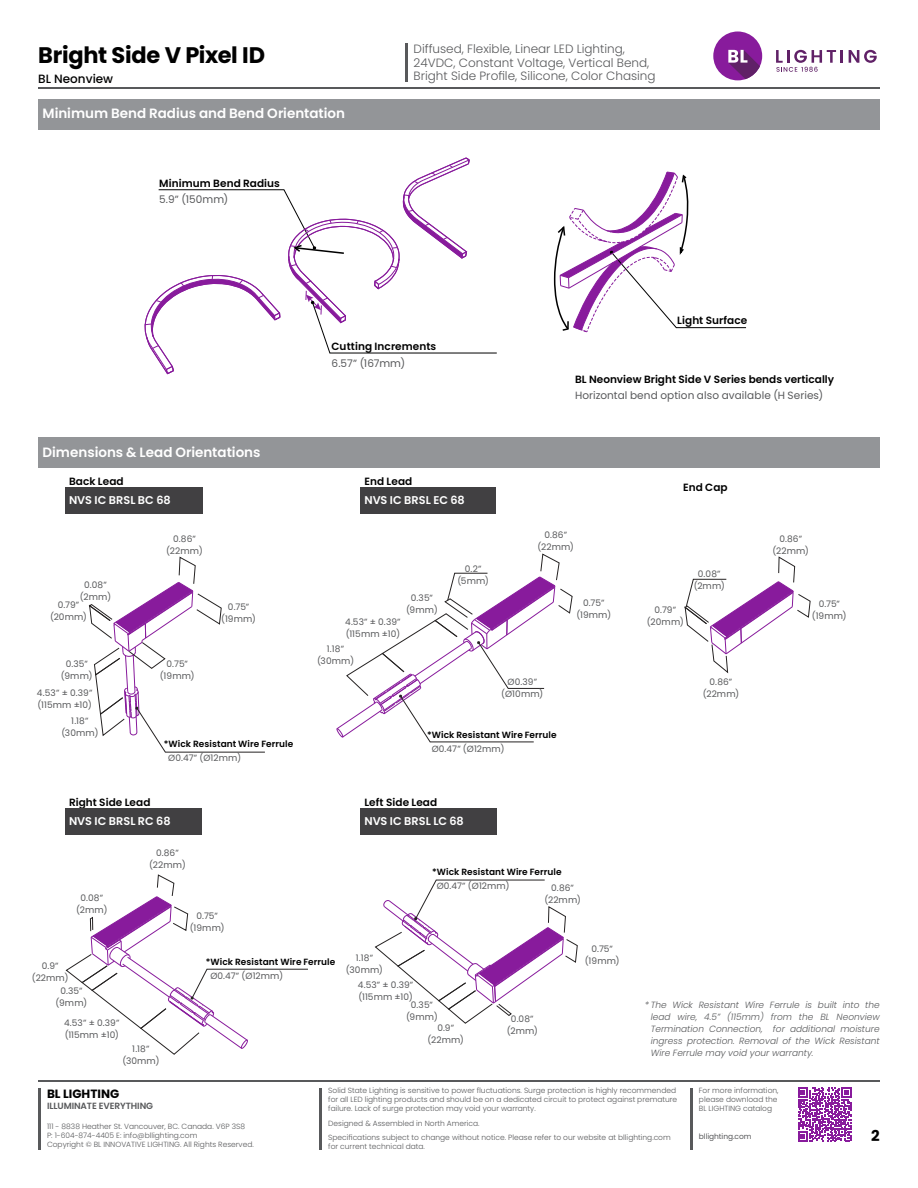
<style>
.page{position:relative;width:918px;height:1188px;background:#fff}
.page>*{position:absolute;margin:0;border:0;box-sizing:border-box;transform-origin:0 0}
.t1{font:700 22.5px "Poppins";letter-spacing:-.015em;color:#000}
.t2{font:700 15px "Poppins";color:#000}
.t3{font:600 13.5px "Poppins";color:#fff}
.t4{font:300 12px/13.5px "Poppins";color:#58595b}
.t5{font:700 12px "Poppins";color:#000}
.t6{font:500 12px "Poppins";color:#000}
.t7{font:600 11.25px "Poppins";color:#fff}
.t8{font:600 10.5px "Poppins";letter-spacing:.005em;color:#000}
.t9{font:10.5px "Poppins";letter-spacing:.01em;color:#58595b}
.t10{font:9px/12px "Poppins";letter-spacing:.01em;color:#58595b;text-align:center}
.t11{font:italic 300 9px/12px "Poppins";color:#58595b;text-align:justify}
.t12{font:600 9px "Poppins";letter-spacing:.01em;color:#000}
.t13{font:600 9px "Poppins";letter-spacing:-.01em;color:#58595b}
.t14{font:300 7.5px/9px "Poppins";color:#58595b}
.t15{font:7.5px "Poppins";letter-spacing:-.01em;color:#58595b}
</style>
<div class="page">
<div style="left:713px;top:32px;width:49px;height:48px;background:#881b9c;border-radius:50%"></div>
<svg style="left:728px;top:50px;width:32px;height:29px"></svg>
<svg style="left:776px;top:50px;width:67px;height:22px"></svg>
<svg style="left:849px;top:50px;width:28px;height:13px"></svg>
<hr style="left:38px;top:87px;width:842px;height:2px;background:#58595b">
<hr style="left:405px;top:44px;width:3px;height:38px;background:#58595b">
<hr style="left:38px;top:1081px;width:842px;height:1px;background:#58595b">
<hr style="left:38px;top:1088px;width:2px;height:62px;background:#58595b">
<hr style="left:319px;top:1088px;width:2px;height:62px;background:#58595b">
<hr style="left:690px;top:1088px;width:2px;height:62px;background:#58595b">
<svg style="left:798px;top:1088px;width:54px;height:53px"></svg>
<div style="left:38px;top:437px;width:842px;height:31px;background:#939598"></div>
<div style="left:38px;top:99px;width:842px;height:31px;background:#939598"></div>
<svg style="left:553px;top:172px;width:194px;height:160px"></svg>
<svg style="left:144px;top:157px;width:353px;height:217px"></svg>
<div style="left:65px;top:487px;width:138px;height:27px;background:#414042"></div>
<div style="left:65px;top:808px;width:136px;height:27px;background:#414042"></div>
<div style="left:360px;top:487px;width:135px;height:27px;background:#414042"></div>
<div style="left:360px;top:808px;width:137px;height:27px;background:#414042"></div>
<svg style="left:89px;top:557px;width:176px;height:196px"></svg>
<svg style="left:684px;top:557px;width:127px;height:116px"></svg>
<svg style="left:336px;top:554px;width:237px;height:188px"></svg>
<svg style="left:375px;top:880px;width:203px;height:144px"></svg>
<svg style="left:66px;top:874px;width:242px;height:181px"></svg>
<h1 class="t1" style="left:38px;top:42px;width:229px">Bright Side V Pixel ID</h1>
<h3 class="t6" style="left:38px;top:71px;width:76px">BL Neonview</h3>
<h3 class="t3" style="left:43px;top:106px;width:304px">Minimum Bend Radius and Bend Orientation</h3>
<h3 class="t8" style="left:159px;top:177px;width:122px">Minimum Bend Radius</h3>
<h3 class="t9" style="left:159px;top:193px;width:71px">5.9” (150mm)</h3>
<h3 class="t4" style="left:414px;top:42px;width:244px">Diffused, Flexible, Linear LED Lighting,<br>24VDC, Constant Voltage, Vertical Bend,<br>Bright Side Profile, Silicone, Color Chasing</h3>
<h3 class="t8" style="left:332px;top:341px;width:106px">Cutting Increments</h3>
<h3 class="t9" style="left:332px;top:357px;width:75px">6.57” (167mm)</h3>
<h3 class="t8" style="left:677px;top:315px;width:72px">Light Surface</h3>
<h3 class="t3" style="left:43px;top:444px;width:219px">Dimensions &amp; Lead Orientations</h3>
<h3 class="t8" style="left:69px;top:475px;width:56px">Back Lead</h3>
<h3 class="t7" style="left:69px;top:494px;width:103px">NVS IC BRSL BC 68</h3>
<h3 class="t8" style="left:364px;top:475px;width:49px">End Lead</h3>
<h3 class="t7" style="left:364px;top:494px;width:102px">NVS IC BRSL EC 68</h3>
<h3 class="t8" style="left:575px;top:373px;width:261px">BL Neonview Bright Side V Series bends vertically</h3>
<h3 class="t9" style="left:575px;top:390px;width:250px">Horizontal bend option also available (H Series)</h3>
<h3 class="t8" style="left:683px;top:481px;width:46px">End Cap</h3>
<p class="t10" style="left:166px;top:533px;width:38px">0.86” (22mm)</p>
<p class="t10" style="left:538px;top:529px;width:38px">0.86” (22mm)</p>
<p class="t10" style="left:773px;top:533px;width:38px">0.86” (22mm)</p>
<p class="t10" style="left:457px;top:562px;width:33px">0.2” (5mm)</p>
<p class="t10" style="left:694px;top:568px;width:33px">0.08” (2mm)</p>
<p class="t10" style="left:80px;top:579px;width:33px">0.08” (2mm)</p>
<p class="t10" style="left:406px;top:592px;width:33px">0.35” (9mm)</p>
<p class="t10" style="left:221px;top:601px;width:36px">0.75” (19mm)</p>
<p class="t10" style="left:576px;top:597px;width:36px">0.75” (19mm)</p>
<p class="t10" style="left:812px;top:598px;width:36px">0.75” (19mm)</p>
<p class="t10" style="left:50px;top:599px;width:38px">0.79” (20mm)</p>
<p class="t10" style="left:647px;top:604px;width:38px">0.79” (20mm)</p>
<p class="t10" style="left:345px;top:616px;width:57px;text-align:left">4.53” ± 0.39” (115mm ±10)</p>
<p class="t10" style="left:61px;top:658px;width:33px">0.35” (9mm)</p>
<p class="t10" style="left:37px;top:687px;width:57px;text-align:left">4.53” ± 0.39” (115mm ±10)</p>
<p class="t10" style="left:61px;top:715px;width:39px">1.18” (30mm)</p>
<p class="t10" style="left:160px;top:658px;width:36px">0.75” (19mm)</p>
<p class="t12" style="left:164px;top:739px;width:131px">*Wick Resistant Wire Ferrule</p>
<p class="t10" style="left:168px;top:752px;width:74px">Ø0.47” (Ø12mm)</p>
<h3 class="t8" style="left:69px;top:796px;width:83px">Right Side Lead</h3>
<h3 class="t7" style="left:69px;top:814px;width:103px">NVS IC BRSL RC 68</h3>
<p class="t10" style="left:76px;top:892px;width:33px">0.08” (2mm)</p>
<p class="t10" style="left:149px;top:847px;width:38px">0.86” (22mm)</p>
<p class="t10" style="left:190px;top:910px;width:36px">0.75” (19mm)</p>
<p class="t10" style="left:317px;top:643px;width:39px">1.18” (30mm)</p>
<p class="t10" style="left:501px;top:676px;width:44px">Ø0.39” (Ø10mm)</p>
<p class="t12" style="left:427px;top:730px;width:131px">*Wick Resistant Wire Ferrule</p>
<p class="t10" style="left:432px;top:742px;width:74px">Ø0.47” (Ø12mm)</p>
<h3 class="t8" style="left:364px;top:796px;width:74px">Left Side Lead</h3>
<h3 class="t7" style="left:364px;top:814px;width:101px">NVS IC BRSL LC 68</h3>
<p class="t12" style="left:432px;top:867px;width:131px">*Wick Resistant Wire Ferrule</p>
<p class="t10" style="left:437px;top:880px;width:74px">Ø0.47” (Ø12mm)</p>
<p class="t10" style="left:544px;top:882px;width:38px">0.86” (22mm)</p>
<p class="t10" style="left:32px;top:960px;width:38px">0.9” (22mm)</p>
<p class="t10" style="left:56px;top:985px;width:33px">0.35” (9mm)</p>
<p class="t10" style="left:64px;top:1017px;width:57px;text-align:left">4.53” ± 0.39” (115mm ±10)</p>
<p class="t10" style="left:122px;top:1043px;width:39px">1.18” (30mm)</p>
<p class="t12" style="left:206px;top:957px;width:131px">*Wick Resistant Wire Ferrule</p>
<p class="t10" style="left:210px;top:969px;width:74px">Ø0.47” (Ø12mm)</p>
<p class="t10" style="left:346px;top:952px;width:39px">1.18” (30mm)</p>
<p class="t10" style="left:358px;top:979px;width:57px;text-align:left">4.53” ± 0.39” (115mm ±10)</p>
<p class="t10" style="left:406px;top:999px;width:33px">0.35” (9mm)</p>
<p class="t10" style="left:428px;top:1021px;width:38px">0.9” (22mm)</p>
<p class="t10" style="left:507px;top:1013px;width:33px">0.08” (2mm)</p>
<p class="t10" style="left:585px;top:943px;width:36px">0.75” (19mm)</p>
<p class="t10" style="left:703px;top:676px;width:38px">0.86” (22mm)</p>
<p class="t11" style="left:651px;top:999px;width:230px;text-indent:-6px">* The Wick Resistant Wire Ferrule is built into the lead wire, 4.5” (115mm) from the BL Neonview Termination Connection, for additional moisture ingress protection. Removal of the Wick Resistant Wire Ferrule may void your warranty.</p>
<h3 class="t5" style="left:47px;top:1087px;width:74px">BL LIGHTING</h3>
<p class="t13" style="left:47px;top:1100px;width:108px">ILLUMINATE EVERYTHING</p>
<p class="t14" style="left:47px;top:1122px;width:208px">111 - 8838 Heather St. Vancouver, BC. Canada. V6P 3S8<br>P: 1-604-874-4405 E: info@bllighting.com<br>Copyright © BL INNOVATIVE LIGHTING. All Rights Reserved.</p>
<p class="t14" style="left:328px;top:1086px;width:351px">Solid State Lighting is sensitive to power fluctuations. Surge protection is highly recommended for all LED lighting products and should be on a dedicated circuit to protect against premature failure. Lack of surge protection may void your warranty.</p>
<p class="t14" style="left:328px;top:1133px;width:344px">Specifications subject to change without notice. Please refer to our website at bllighting.com for current technical data.</p>
<p class="t14" style="left:328px;top:1118px;width:153px">Designed &amp; Assembled in North America.</p>
<p class="t14" style="left:699px;top:1086px;width:81px">For more information, please download the<br>BL LIGHTING catalog</p>
<p class="t15" style="left:699px;top:1132px;width:54px">bllighting.com</p>
<h2 class="t2" style="left:871px;top:1127px;width:10px">2</h2>
</div>
